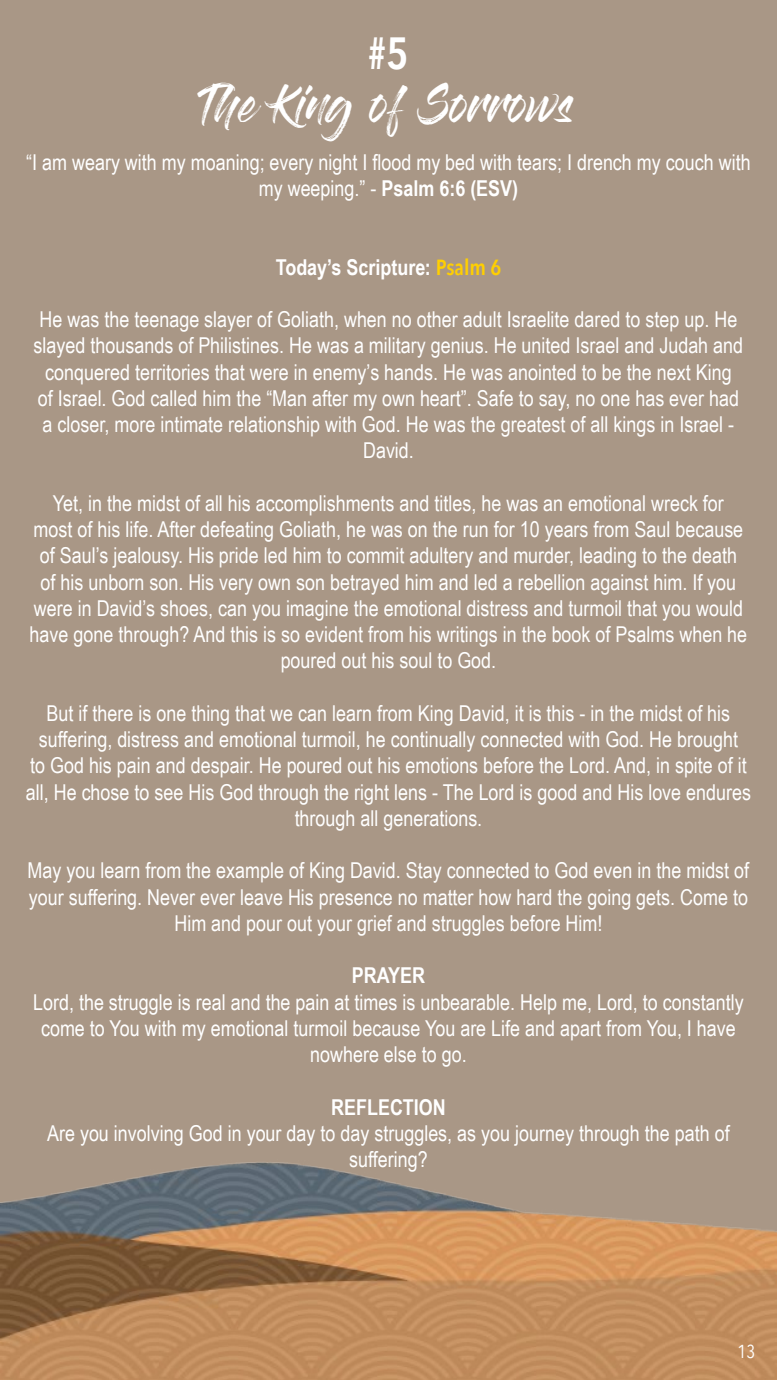
<style>
.page{position:relative;width:777px;height:1380px;background:#fff}
.page>*{position:absolute;margin:0;border:0;box-sizing:border-box;transform-origin:0 0}
.t1{font:600 45px "Avenir Next Condensed";color:#fff}
.t2{font:37.5px "Gloss And Bloom";color:#fff}
.t3{font:21.88px/26.2px "Arial Narrow";color:#fff;text-align:center}
.t4{font:700 21.88px "Arial Narrow";color:#fff}
.t5{font:18.75px "Avenir Next Condensed";color:#fff}
.s1{font-weight:700}
.s2{font-family:"Avenir Next Condensed";font-weight:600;color:#ffcf01}
</style>
<div class="page">
<div style="left:0;top:0;width:776px;height:1380px;background:#a99786"></div>
<img style="left:0;top:1162px;width:776px;height:218px">
<h1 class="t1" style="left:368px;top:15px;width:42px">#5</h1>
<h2 class="t2" style="left:203px;top:87px;width:372px">The King of Sorrows</h2>
<p class="t3" style="left:26px;top:148px;width:725px">“I am weary with my moaning; every night I flood my bed with tears; I drench my couch with my weeping.” - <span class="s1">Psalm 6:6 (ESV)</span></p>
<p class="t4" style="left:275px;top:250px;width:227px">Today’s Scripture: <span class="s2">Psalm 6</span></p>
<p class="t3" style="left:34px;top:306px;width:710px">He was the teenage slayer of Goliath, when no other adult Israelite dared to step up. He slayed thousands of Philistines. He was a military genius. He united Israel and Judah and conquered territories that were in enemy’s hands. He was anointed to be the next King<br>of Israel. God called him the “Man after my own heart”. Safe to say, no one has ever had a closer, more intimate relationship with God. He was the greatest of all kings in Israel - David.</p>
<p class="t3" style="left:30px;top:489px;width:718px">Yet, in the midst of all his accomplishments and titles, he was an emotional wreck for<br>most of his life. After defeating Goliath, he was on the run for 10 years from Saul because of Saul’s jealousy. His pride led him to commit adultery and murder, leading to the death<br>of his unborn son. His very own son betrayed him and led a rebellion against him. If you were in David’s shoes, can you imagine the emotional distress and turmoil that you would have gone through? And this is so evident from his writings in the book of Psalms when he poured out his soul to God.</p>
<p class="t3" style="left:26px;top:699px;width:726px">But if there is one thing that we can learn from King David, it is this - in the midst of his suffering, distress and emotional turmoil, he continually connected with God. He brought<br>to God his pain and despair. He poured out his emotions before the Lord. And, in spite of it all, He chose to see His God through the right lens - The Lord is good and His love endures through all generations.</p>
<p class="t3" style="left:28px;top:857px;width:722px">May you learn from the example of King David. Stay connected to God even in the midst of your suffering. Never ever leave His presence no matter how hard the going gets. Come to<br>Him and pour out your grief and struggles before Him!</p>
<p class="t4" style="left:352px;top:959px;width:75px">PRAYER</p>
<p class="t3" style="left:33px;top:988px;width:711px">Lord, the struggle is real and the pain at times is unbearable. Help me, Lord, to constantly come to You with my emotional turmoil because You are Life and apart from You, I have nowhere else to go.</p>
<p class="t4" style="left:331px;top:1090px;width:116px">REFLECTION</p>
<p class="t3" style="left:47px;top:1119px;width:684px">Are you involving God in your day to day struggles, as you journey through the path of suffering?</p>
<p class="t5" style="left:737px;top:1335px;width:19px">13</p>
</div>
